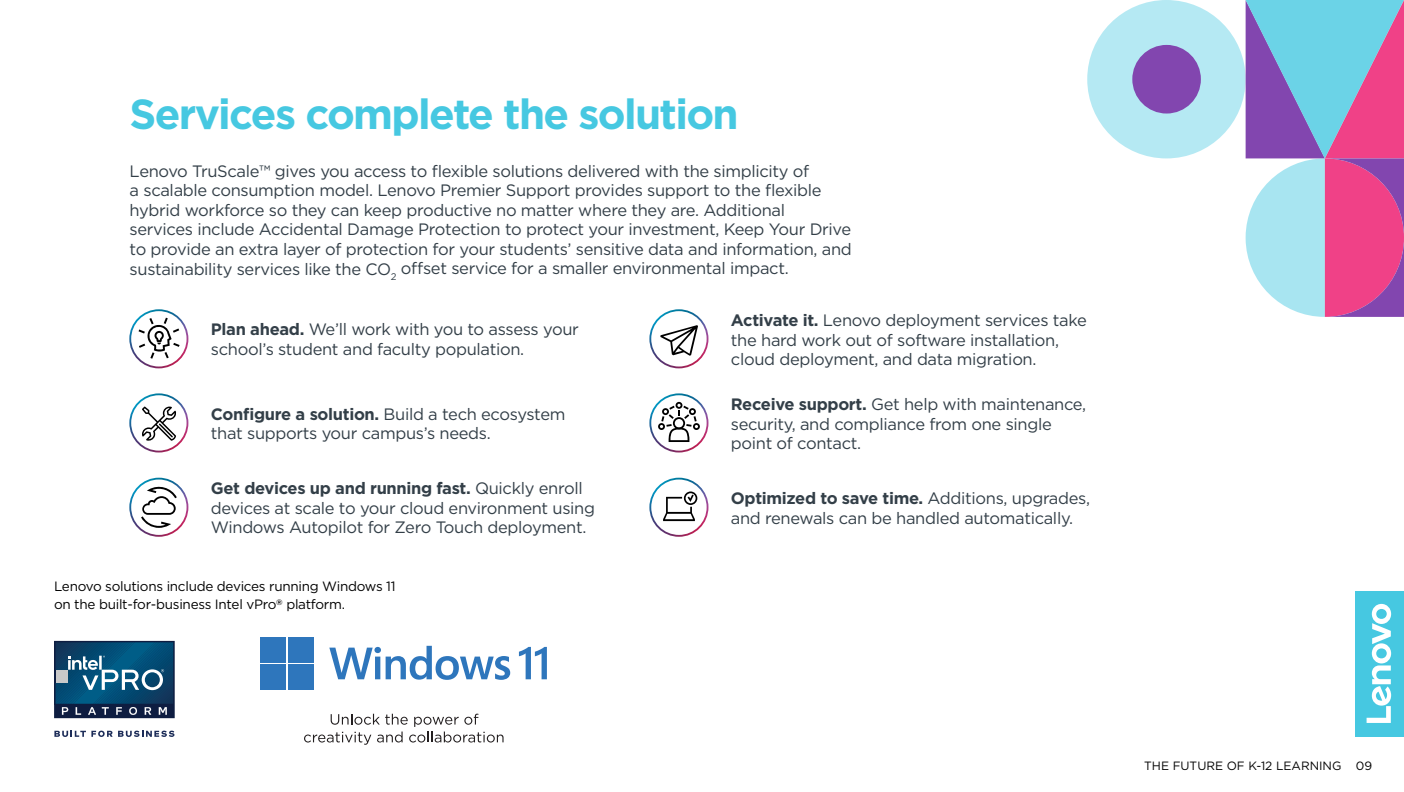
<style>
.page{position:relative;width:1404px;height:792px;background:#fff}
.page>*{position:absolute;margin:0;border:0;box-sizing:border-box;transform-origin:0 0}
.t1{font:700 42px "Gotham";letter-spacing:-.04em;color:#46c8e1}
.t2{font:16.5px/19.5px "Gotham";letter-spacing:-.02em;color:#333f48}
.t3{font:13.5px/18px "Gotham";letter-spacing:-.02em;color:#000}
.t4{font:12px "Gotham";color:#000}
.s1{font-weight:700}
</style>
<div class="page">
<img style="left:129px;top:309px;width:59px;height:59px">
<img style="left:129px;top:393px;width:59px;height:59px">
<div style="left:1087px;top:0;width:159px;height:158px;background:#b5e9f3;border-radius:50%"></div>
<div style="left:1132px;top:45px;width:69px;height:68px;background:#8246af;border-radius:50%"></div>
<svg style="left:1246px;top:0;width:158px;height:317px;background:#ad91c1"></svg>
<svg style="left:139px;top:318px;width:41px;height:41px"></svg>
<img style="left:649px;top:309px;width:59px;height:59px">
<svg style="left:660px;top:325px;width:38px;height:31px"></svg>
<svg style="left:142px;top:406px;width:34px;height:35px"></svg>
<img style="left:649px;top:477px;width:59px;height:60px">
<img style="left:129px;top:477px;width:59px;height:60px">
<svg style="left:663px;top:491px;width:34px;height:30px"></svg>
<img style="left:649px;top:393px;width:59px;height:59px">
<svg style="left:658px;top:402px;width:42px;height:40px"></svg>
<svg style="left:141px;top:484px;width:36px;height:44px"></svg>
<div style="left:1356px;top:591px;width:48px;height:145px;background:#46c8e1"></div>
<svg style="left:1367px;top:604px;width:24px;height:119px"></svg>
<svg style="left:54px;top:730px;width:120px;height:7px"></svg>
<svg style="left:54px;top:641px;width:120px;height:77px;background:#25587b"></svg>
<div style="left:261px;top:637px;width:25px;height:25px;background:#2e76bc"></div>
<div style="left:288px;top:637px;width:26px;height:25px;background:#2e76bc"></div>
<div style="left:261px;top:664px;width:25px;height:26px;background:#2e76bc"></div>
<div style="left:288px;top:664px;width:26px;height:26px;background:#2e76bc"></div>
<svg style="left:329px;top:646px;width:181px;height:34px"></svg>
<svg style="left:519px;top:647px;width:28px;height:32px"></svg>
<svg style="left:304px;top:713px;width:200px;height:31px"></svg>
<h1 class="t1" style="left:130px;top:86px;width:611px">Services complete the solution</h1>
<p class="t2" style="left:130px;top:161px;width:724px">Lenovo TruScale™ gives you access to flexible solutions delivered with the simplicity of<br>a scalable consumption model. Lenovo Premier Support provides support to the flexible hybrid workforce so they can keep productive no matter where they are. Additional services include Accidental Damage Protection to protect your investment, Keep Your Drive to provide an extra layer of protection for your students’ sensitive data and information, and sustainability services like the CO<sub>2</sub> offset service for a smaller environmental impact.</p>
<p class="t2" style="left:731px;top:310px;width:357px"><span class="s1">Activate it.</span> Lenovo deployment services take the hard work out of software installation, cloud deployment, and data migration.</p>
<p class="t2" style="left:211px;top:319px;width:369px"><span class="s1">Plan ahead.</span> We’ll work with you to assess your school’s student and faculty population.</p>
<p class="t2" style="left:211px;top:404px;width:356px"><span class="s1">Configure a solution.</span> Build a tech ecosystem that supports your campus’s needs.</p>
<p class="t2" style="left:211px;top:478px;width:386px"><span class="s1">Get devices up and running fast.</span> Quickly enroll devices at scale to your cloud environment using<br>Windows Autopilot for Zero Touch deployment.</p>
<p class="t3" style="left:54px;top:577px;width:343px">Lenovo solutions include devices running Windows 11 on the built-for-business Intel vPro<sup>®</sup> platform.</p>
<p class="t2" style="left:731px;top:394px;width:357px"><span class="s1">Receive support.</span> Get help with maintenance, security, and compliance from one single point of contact.</p>
<p class="t2" style="left:731px;top:488px;width:361px"><span class="s1">Optimized to save time.</span> Additions, upgrades, and renewals can be handled automatically.</p>
<p class="t4" style="left:1144px;top:758px;width:230px">THE FUTURE OF K-12 LEARNING 09</p>
</div>
